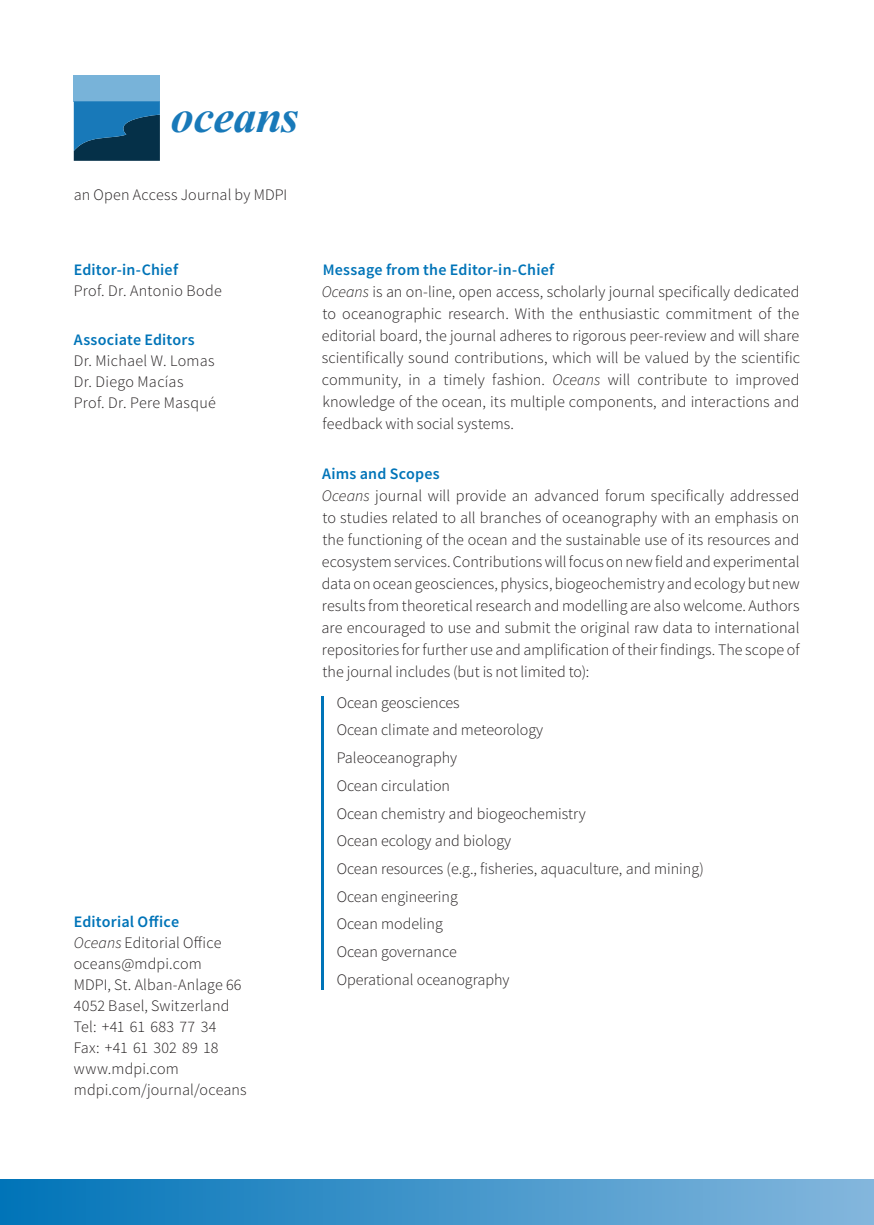
<style>
.page{position:relative;width:874px;height:1225px;background:#fff}
.page>*{position:absolute;margin:0;border:0;box-sizing:border-box;transform-origin:0 0}
.t1{font:italic 700 46px "Times New Roman";letter-spacing:-.01em;color:#1879b9}
.Text_Source_Blocksat{font:300 16px/22px "Source Sans Pro";color:#231f20;text-align:justify}
.Text_Source_8_pt{font:300 16px/21px "Source Sans Pro";letter-spacing:.015em;color:#231f20}
.Title_Museo_Color__G{font:600 16px "Source Sans Pro";letter-spacing:.01em;color:#0074b8}
.s1{font-style:italic}
</style>
<div class="page">
<div style="left:0;top:1179px;width:873px;height:46px;background:linear-gradient(to right,#0074b8,#84b6dd)"></div>
<div style="left:74px;top:75px;width:86px;height:26px;background:#78b3d9"></div>
<svg style="left:74px;top:101px;width:86px;height:60px;background:#105581"></svg>
<hr style="left:321px;top:696px;width:3px;height:293px;background:#0074b8">
<p class="t1" style="left:171px;top:84px;width:129px">oceans</p>
<p class="Text_Source_Blocksat" style="left:74px;top:184px;width:215px">an Open Access Journal by MDPI</p>
<p class="Title_Museo_Color__G" style="left:74px;top:259px;width:106px">Editor-in-Chief</p>
<p class="Text_Source_8_pt" style="left:74px;top:280px;width:150px">Prof. Dr. Antonio Bode</p>
<p class="Title_Museo_Color__G" style="left:74px;top:329px;width:122px">Associate Editors</p>
<p class="Text_Source_8_pt" style="left:74px;top:350px;width:144px">Dr. Michael W. Lomas<br>Dr. Diego Macías<br>Prof. Dr. Pere Masqué</p>
<p class="Title_Museo_Color__G" style="left:74px;top:911px;width:107px">Editorial Office</p>
<p class="Text_Source_8_pt" style="left:74px;top:931px;width:149px"><span class="s1">Oceans</span> Editorial Office</p>
<p class="Text_Source_8_pt" style="left:74px;top:952px;width:129px">oceans@mdpi.com</p>
<p class="Text_Source_8_pt" style="left:74px;top:973px;width:169px">MDPI, St. Alban-Anlage 66</p>
<p class="Text_Source_8_pt" style="left:74px;top:994px;width:157px">4052 Basel, Switzerland</p>
<p class="Text_Source_8_pt" style="left:74px;top:1015px;width:144px">Tel: +41 61 683 77 34</p>
<p class="Text_Source_8_pt" style="left:74px;top:1036px;width:146px">Fax: +41 61 302 89 18</p>
<p class="Text_Source_8_pt" style="left:74px;top:1057px;width:174px">www.mdpi.com mdpi.com/journal/oceans</p>
<p class="Title_Museo_Color__G" style="left:322px;top:259px;width:233px">Message from the Editor-in-Chief</p>
<p class="Text_Source_Blocksat" style="left:321px;top:280px;width:479px"><span class="s1">Oceans</span> is an on-line, open access, scholarly journal specifically dedicated to oceanographic research. With the enthusiastic commitment of the editorial board, the journal adheres to rigorous peer-review and will share scientifically sound contributions, which will be valued by the scientific community, in a timely fashion. <span class="s1">Oceans</span> will contribute to improved knowledge of the ocean, its multiple components, and interactions and feedback with social systems.</p>
<p class="Title_Museo_Color__G" style="left:322px;top:463px;width:119px">Aims and Scopes</p>
<p class="Text_Source_Blocksat" style="left:321px;top:485px;width:479px"><span class="s1">Oceans</span> journal will provide an advanced forum specifically addressed to studies related to all branches of oceanography with an emphasis on the functioning of the ocean and the sustainable use of its resources and ecosystem services. Contributions will focus on new field and experimental data on ocean geosciences, physics, biogeochemistry and ecology but new results from theoretical research and modelling are also welcome. Authors are encouraged to use and submit the original raw data to international repositories for further use and amplification of their findings. The scope of the journal includes (but is not limited to):</p>
<p class="Text_Source_Blocksat" style="left:336px;top:691px;width:124px">Ocean geosciences</p>
<p class="Text_Source_Blocksat" style="left:336px;top:719px;width:208px">Ocean climate and meteorology</p>
<p class="Text_Source_Blocksat" style="left:337px;top:747px;width:122px">Paleoceanography</p>
<p class="Text_Source_Blocksat" style="left:336px;top:774px;width:115px">Ocean circulation</p>
<p class="Text_Source_Blocksat" style="left:336px;top:802px;width:250px">Ocean chemistry and biogeochemistry</p>
<p class="Text_Source_Blocksat" style="left:336px;top:830px;width:176px">Ocean ecology and biology</p>
<p class="Text_Source_Blocksat" style="left:336px;top:857px;width:369px">Ocean resources (e.g., fisheries, aquaculture, and mining)</p>
<p class="Text_Source_Blocksat" style="left:336px;top:885px;width:123px">Ocean engineering</p>
<p class="Text_Source_Blocksat" style="left:336px;top:913px;width:108px">Ocean modeling</p>
<p class="Text_Source_Blocksat" style="left:336px;top:940px;width:121px">Ocean governance</p>
<p class="Text_Source_Blocksat" style="left:336px;top:968px;width:174px">Operational oceanography</p>
</div>
